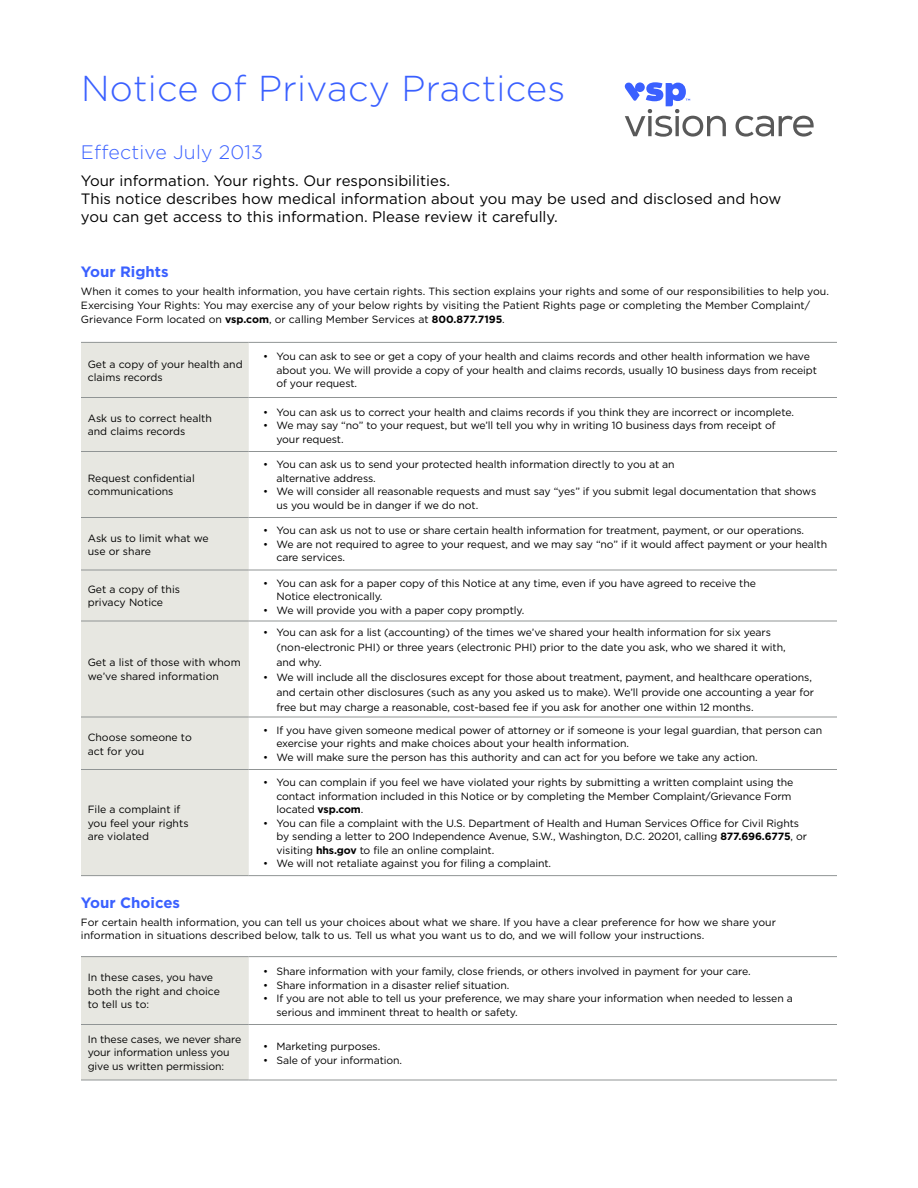
<style>
.page{position:relative;width:918px;height:1188px;background:#fff}
.page>*{position:absolute;margin:0;border:0;box-sizing:border-box;transform-origin:0 0}
.t1{font:300 36px "Gotham";letter-spacing:.01em;color:#3a60ff}
.t2{font:300 19.5px "Gotham";letter-spacing:.01em;color:#3a60ff}
.t3{font:15px/18px "Gotham";color:#000}
.t4{font:700 15px "Gotham";color:#3a60ff}
.t5{font:10.5px/13.5px "Gotham";letter-spacing:-.01em;color:#000}
.s1{font-weight:700}
</style>
<div class="page">
<svg style="left:625px;top:82px;width:189px;height:55px"></svg>
<div style="left:81px;top:343px;width:168px;height:532px;background:#e7e7e1"></div>
<hr style="left:81px;top:342px;width:168px;height:1px;background:#909494">
<hr style="left:249px;top:342px;width:588px;height:1px;background:#909494">
<hr style="left:81px;top:397px;width:168px;height:1px;background:#909494">
<hr style="left:249px;top:397px;width:588px;height:1px;background:#909494">
<hr style="left:81px;top:451px;width:168px;height:1px;background:#909494">
<hr style="left:249px;top:451px;width:588px;height:1px;background:#909494">
<hr style="left:81px;top:517px;width:168px;height:1px;background:#909494">
<hr style="left:249px;top:517px;width:588px;height:1px;background:#909494">
<hr style="left:81px;top:570px;width:168px;height:1px;background:#909494">
<hr style="left:249px;top:570px;width:588px;height:1px;background:#909494">
<hr style="left:81px;top:621px;width:168px;height:1px;background:#909494">
<hr style="left:249px;top:621px;width:588px;height:1px;background:#909494">
<hr style="left:81px;top:717px;width:168px;height:1px;background:#909494">
<hr style="left:249px;top:717px;width:588px;height:1px;background:#909494">
<hr style="left:81px;top:769px;width:168px;height:1px;background:#909494">
<hr style="left:249px;top:769px;width:588px;height:1px;background:#909494">
<hr style="left:81px;top:875px;width:168px;height:1px;background:#909494">
<hr style="left:249px;top:875px;width:588px;height:1px;background:#909494">
<div style="left:81px;top:957px;width:168px;height:123px;background:#e7e7e1"></div>
<hr style="left:81px;top:956px;width:168px;height:1px;background:#909494">
<hr style="left:249px;top:956px;width:588px;height:1px;background:#909494">
<hr style="left:81px;top:1024px;width:168px;height:1px;background:#909494">
<hr style="left:249px;top:1024px;width:588px;height:1px;background:#909494">
<hr style="left:81px;top:1080px;width:168px;height:1px;background:#909494">
<hr style="left:249px;top:1080px;width:588px;height:1px;background:#909494">
<h1 class="t1" style="left:81px;top:65px;width:486px">Notice of Privacy Practices</h1>
<h2 class="t2" style="left:81px;top:140px;width:184px">Effective July 2013</h2>
<h3 class="t3" style="left:81px;top:171px;width:702px">Your information. Your rights. Our responsibilities.<br>This notice describes how medical information about you may be used and disclosed and how you can get access to this information. Please review it carefully.</h3>
<h3 class="t4" style="left:81px;top:262px;width:89px">Your Rights</h3>
<p class="t5" style="left:81px;top:285px;width:749px">When it comes to your health information, you have certain rights. This section explains your rights and some of our responsibilities to help you.<br>Exercising Your Rights: You may exercise any of your below rights by visiting the Patient Rights page or completing the Member Complaint/<br>Grievance Form located on <span class="s1">vsp.com</span>, or calling Member Services at <span class="s1">800.877.7195</span>.</p>
<p class="t5" style="left:88px;top:357px;width:156px">Get a copy of your health and claims records</p>
<p class="t5" style="left:277px;top:349px;width:542px;text-indent:-14px">• You can ask to see or get a copy of your health and claims records and other health information we have about you. We will provide a copy of your health and claims records, usually 10 business days from receipt of your request.</p>
<p class="t5" style="left:88px;top:411px;width:126px">Ask us to correct health and claims records</p>
<p class="t5" style="left:263px;top:405px;width:532px">• You can ask us to correct your health and claims records if you think they are incorrect or incomplete.</p>
<p class="t5" style="left:277px;top:418px;width:501px;text-indent:-14px">• We may say “no” to your request, but we’ll tell you why in writing 10 business days from receipt of your request.</p>
<p class="t5" style="left:88px;top:471px;width:109px">Request confidential communications</p>
<p class="t5" style="left:88px;top:531px;width:123px">Ask us to limit what we use or share</p>
<p class="t5" style="left:277px;top:457px;width:400px;text-indent:-14px">• You can ask us to send your protected health information directly to you at an alternative address.</p>
<p class="t5" style="left:277px;top:484px;width:541px;text-indent:-14px">• We will consider all reasonable requests and must say “yes” if you submit legal documentation that shows us you would be in danger if we do not.</p>
<p class="t5" style="left:263px;top:523px;width:543px">• You can ask us not to use or share certain health information for treatment, payment, or our operations.</p>
<p class="t5" style="left:277px;top:537px;width:552px;text-indent:-14px">• We are not required to agree to your request, and we may say “no” if it would affect payment or your health care services.</p>
<p class="t5" style="left:88px;top:582px;width:94px">Get a copy of this privacy Notice</p>
<p class="t5" style="left:277px;top:576px;width:481px;text-indent:-14px">• You can ask for a paper copy of this Notice at any time, even if you have agreed to receive the<br>Notice electronically.</p>
<p class="t5" style="left:263px;top:603px;width:263px">• We will provide you with a paper copy promptly.</p>
<p class="t5" style="left:88px;top:655px;width:154px">Get a list of those with whom we’ve shared information</p>
<p class="t5" style="left:277px;top:625px;width:511px;line-height:15px;text-indent:-14px">• You can ask for a list (accounting) of the times we’ve shared your health information for six years (non-electronic PHI) or three years (electronic PHI) prior to the date you ask, who we shared it with, and why.</p>
<p class="t5" style="left:277px;top:670px;width:539px;line-height:15px;text-indent:-14px">• We will include all the disclosures except for those about treatment, payment, and healthcare operations, and certain other disclosures (such as any you asked us to make). We’ll provide one accounting a year for free but may charge a reasonable, cost-based fee if you ask for another one within 12 months.</p>
<p class="t5" style="left:88px;top:730px;width:106px">Choose someone to act for you</p>
<p class="t5" style="left:277px;top:723px;width:547px;text-indent:-14px">• If you have given someone medical power of attorney or if someone is your legal guardian, that person can exercise your rights and make choices about your health information.</p>
<p class="t5" style="left:263px;top:750px;width:496px">• We will make sure the person has this authority and can act for you before we take any action.</p>
<p class="t5" style="left:88px;top:802px;width:102px">File a complaint if you feel your rights are violated</p>
<p class="t5" style="left:277px;top:775px;width:518px;text-indent:-14px">• You can complain if you feel we have violated your rights by submitting a written complaint using the contact information included in this Notice or by completing the Member Complaint/Grievance Form located <span class="s1">vsp.com</span>.</p>
<p class="t5" style="left:277px;top:816px;width:532px;text-indent:-14px">• You can file a complaint with the U.S. Department of Health and Human Services Office for Civil Rights by sending a letter to 200 Independence Avenue, S.W., Washington, D.C. 20201, calling <span class="s1">877.696.6775</span>, or visiting <span class="s1">hhs.gov</span> to file an online complaint.</p>
<p class="t5" style="left:263px;top:856px;width:290px">• We will not retaliate against you for filing a complaint.</p>
<h3 class="t4" style="left:81px;top:892px;width:101px">Your Choices</h3>
<p class="t5" style="left:81px;top:915px;width:696px">For certain health information, you can tell us your choices about what we share. If you have a clear preference for how we share your information in situations described below, talk to us. Tell us what you want us to do, and we will follow your instructions.</p>
<p class="t5" style="left:88px;top:970px;width:134px">In these cases, you have both the right and choice to tell us to:</p>
<p class="t5" style="left:263px;top:964px;width:489px">• Share information with your family, close friends, or others involved in payment for your care.</p>
<p class="t5" style="left:263px;top:978px;width:248px">• Share information in a disaster relief situation.</p>
<p class="t5" style="left:277px;top:991px;width:518px;text-indent:-14px">• If you are not able to tell us your preference, we may share your information when needed to lessen a serious and imminent threat to health or safety.</p>
<p class="t5" style="left:88px;top:1032px;width:155px">In these cases, we never share your information unless you give us written permission:</p>
<p class="t5" style="left:263px;top:1039px;width:119px">• Marketing purposes.</p>
<p class="t5" style="left:263px;top:1053px;width:141px">• Sale of your information.</p>
</div>
